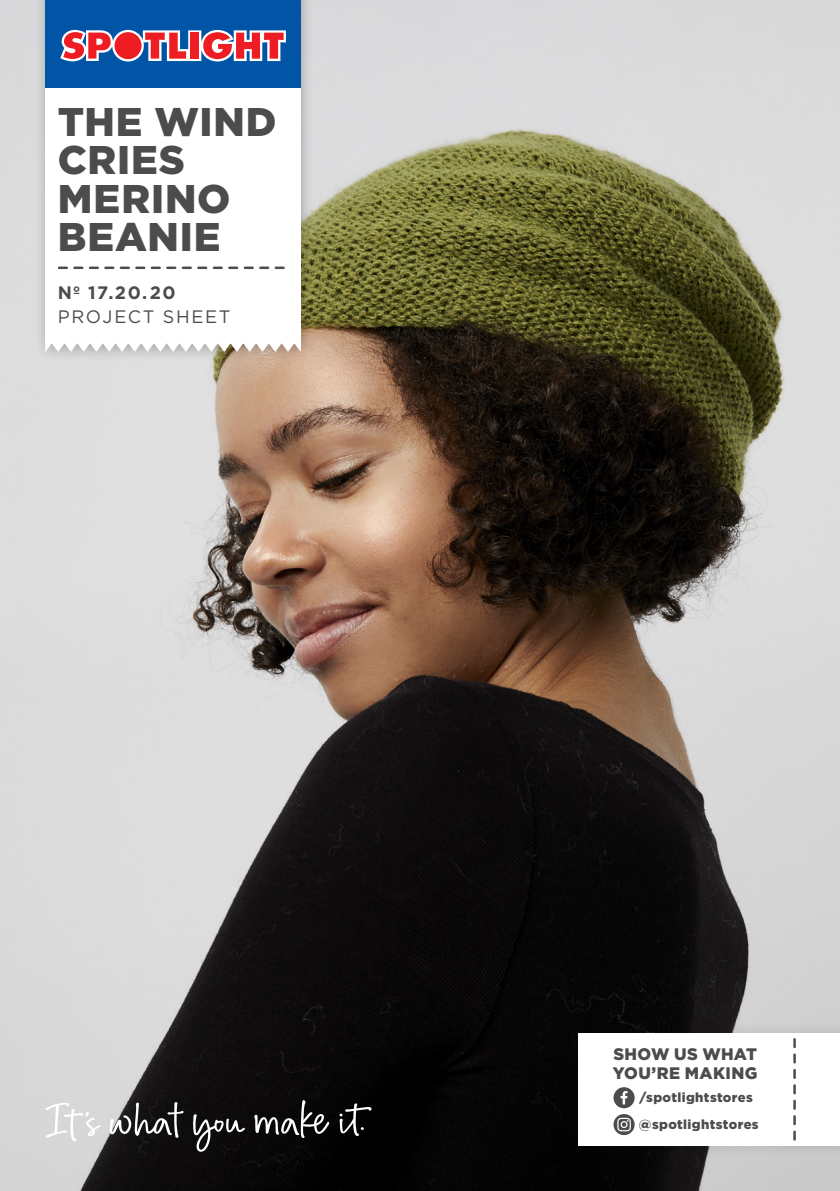
<style>
.page{position:relative;width:840px;height:1191px;background:#fff}
.page>*{position:absolute;margin:0;border:0;box-sizing:border-box;transform-origin:0 0}
.t1{font:900 40px/38.4px "Gotham";letter-spacing:.025em;color:#4b4c4d}
.t2{font:900 40px/38.4px "Gotham";letter-spacing:.045em;color:#4b4c4d}
.t3{font:18px/24px "Gotham";letter-spacing:.095em;color:#4b4c4d}
.t4{font:700 18px "Gotham";color:#4b4c4d}
.t5{font:900 16.6px/19.4px "Gotham";letter-spacing:.02em;color:#4b4c4d}
.t6{font:900 13px/26.8px "Gotham";letter-spacing:.025em;color:#4b4c4d}
.s1{font-weight:700}
</style>
<div class="page">
<img style="left:0;top:0;width:839px;height:1191px">
<div style="left:566px;top:1022px;width:273px;height:137px;background:#231f20;opacity:.15"></div>
<div style="left:577px;top:1033px;width:262px;height:112px;background:#fff"></div>
<svg style="left:793px;top:1039px;width:2px;height:100px"></svg>
<div style="left:613px;top:1087px;width:21px;height:21px;background:#4b4c4d;border-radius:50%"></div>
<svg style="left:620px;top:1091px;width:7px;height:13px"></svg>
<svg style="left:613px;top:1114px;width:21px;height:21px"></svg>
<svg style="left:617px;top:1117px;width:13px;height:14px"></svg>
<svg style="left:193px;top:1114px;width:52px;height:37px;background:#3c3a3b"></svg>
<svg style="left:45px;top:1102px;width:56px;height:39px"></svg>
<svg style="left:109px;top:1102px;width:74px;height:35px;background:#5b5a5a"></svg>
<svg style="left:339px;top:1103px;width:32px;height:33px"></svg>
<svg style="left:254px;top:1100px;width:75px;height:38px;background:#383738"></svg>
<div style="left:34px;top:0;width:280px;height:363px;background:#231f20;opacity:.15"></div>
<div style="left:45px;top:0;width:255px;height:89px;background:#0154a6"></div>
<svg style="left:60px;top:30px;width:226px;height:31px;background:#c67082"></svg>
<svg style="left:45px;top:343px;width:255px;height:9px"></svg>
<div style="left:45px;top:89px;width:255px;height:254px;background:#fff"></div>
<svg style="left:59px;top:266px;width:224px;height:3px"></svg>
<p class="t1" style="left:58px;top:102px;width:220px">THE WIND<br>CRIES<br>MERINO<br>BEANIE</p>
<p class="t3" style="left:58px;top:280px;width:174px"><span class="s1">Nº 17.20.20<br></span>PROJECT SHEET</p>
<p class="t2" style="left:58px;top:102px;width:155px">XXXX<br>XXXXX<br>XXXXX<br>XXX</p>
<p class="t4" style="left:88px;top:280px;width:103px">XX.XX.XX</p>
<p class="t5" style="left:612px;top:1043px;width:146px">SHOW US WHAT<br>YOU’RE MAKING</p>
<p class="t6" style="left:638px;top:1084px;width:121px">/spotlightstores @spotlightstores</p>
</div>
